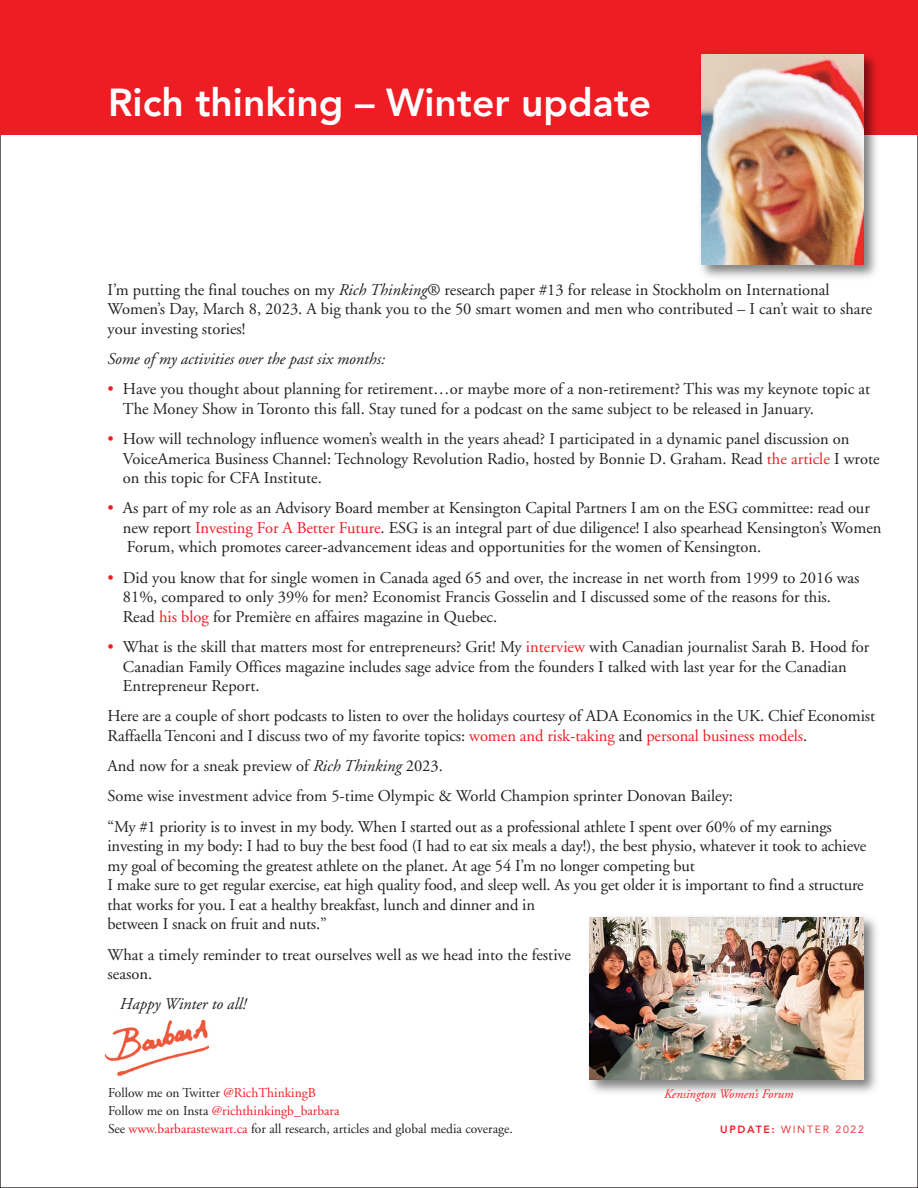
<style>
.page{position:relative;width:918px;height:1188px;background:#fff}
.page>*{position:absolute;margin:0;border:0;box-sizing:border-box;transform-origin:0 0}
.t1{font:800 39px "Avenir";color:#fff}
.t2{font:16.5px/19.5px "Adobe Garamond";color:#231f20}
.t3{font:italic 16.5px "Adobe Garamond";color:#231f20}
.t4{font:13.5px "Adobe Garamond";color:#231f20}
.t5{font:13.5px "Adobe Garamond";color:#ee1d23}
.t6{font:italic 12.75px "Adobe Garamond";color:#ee1d23}
.t7{font:10.5px "Avenir";letter-spacing:.165em;color:#ee1d23}
.s1{font-style:italic}
.s2{color:#ee1d23}
.s3{color:#231f20}
.s4{font-weight:800}
</style>
<div class="page">
<div style="left:0;top:0;width:918px;height:134px;background:#ee1d23"></div>
<img style="left:589px;top:917px;width:288px;height:176px">
<img style="left:590px;top:917px;width:274px;height:163px">
<img style="left:104px;top:1020px;width:106px;height:56px">
<img style="left:695px;top:54px;width:188px;height:224px">
<img style="left:702px;top:54px;width:162px;height:211px">
<p class="t1" style="left:108px;top:76px;width:545px">Rich thinking – Winter update</p>
<p class="t2" style="left:108px;top:281px;width:766px">I’m putting the final touches on my <span class="s1">Rich Thinking</span>® research paper #13 for release in Stockholm on International<br>Women’s Day, March 8, 2023. A big thank you to the 50 smart women and men who contributed – I can’t wait to share your investing stories!</p>
<p class="t3" style="left:108px;top:352px;width:279px">Some of my activities over the past six months:</p>
<p class="t2" style="left:123px;top:381px;width:749px;text-indent:-15px"><span class="s2">•</span> Have you thought about planning for retirement…or maybe more of a non-retirement? This was my keynote topic at<br>The Money Show in Toronto this fall. Stay tuned for a podcast on the same subject to be released in January.</p>
<p class="t2" style="left:123px;top:431px;width:758px;text-indent:-15px"><span class="s2">•</span> How will technology influence women’s wealth in the years ahead? I participated in a dynamic panel discussion on<br>VoiceAmerica Business Channel: Technology Revolution Radio, hosted by Bonnie D. Graham. Read <span class="s2">the article</span> I wrote on this topic for CFA Institute.</p>
<p class="t2" style="left:123px;top:500px;width:760px;text-indent:-15px"><span class="s2">•</span> As part of my role as an Advisory Board member at Kensington Capital Partners I am on the ESG committee: read our new report <span class="s2">Investing For A Better Future</span>. ESG is an integral part of due diligence! I also spearhead Kensington’s Women<br>Forum, which promotes career-advancement ideas and opportunities for the women of Kensington.</p>
<p class="t2" style="left:123px;top:569px;width:738px;text-indent:-15px"><span class="s2">•</span> Did you know that for single women in Canada aged 65 and over, the increase in net worth from 1999 to 2016 was<br>81%, compared to only 39% for men? Economist Francis Gosselin and I discussed some of the reasons for this.<br>Read <span class="s2">his blog</span> for Première en affaires magazine in Quebec.</p>
<p class="t2" style="left:123px;top:639px;width:748px;text-indent:-15px"><span class="s2">•</span> What is the skill that matters most for entrepreneurs? Grit! My <span class="s2">interview</span> with Canadian journalist Sarah B. Hood for<br>Canadian Family Offices magazine includes sage advice from the founders I talked with last year for the Canadian<br>Entrepreneur Report.</p>
<p class="t2" style="left:108px;top:708px;width:769px">Here are a couple of short podcasts to listen to over the holidays courtesy of ADA Economics in the UK. Chief Economist<br>Raffaella Tenconi and I discuss two of my favorite topics: <span class="s2">women and risk-taking</span> and <span class="s2">personal business models</span>.</p>
<p class="t2" style="left:108px;top:758px;width:337px">And now for a sneak preview of <span class="s1">Rich Thinking</span> 2023.</p>
<p class="t2" style="left:108px;top:788px;width:627px">Some wise investment advice from 5-time Olympic &amp; World Champion sprinter Donovan Bailey:</p>
<p class="t2" style="left:108px;top:818px;width:760px">“My #1 priority is to invest in my body. When I started out as a professional athlete I spent over 60% of my earnings investing in my body: I had to buy the best food (I had to eat six meals a day!), the best physio, whatever it took to achieve my goal of becoming the greatest athlete on the planet. At age 54 I’m no longer competing but<br>I make sure to get regular exercise, eat high quality food, and sleep well. As you get older it is important to find a structure that works for you. I eat a healthy breakfast, lunch and dinner and in<br>between I snack on fruit and nuts.”</p>
<p class="t2" style="left:108px;top:946px;width:465px">What a timely reminder to treat ourselves well as we head into the festive season.</p>
<p class="t3" style="left:120px;top:997px;width:128px">Happy Winter to all!</p>
<p class="t4" style="left:108px;top:1087px;width:210px">Follow me on Twitter <span class="s2">@RichThinkingB</span></p>
<p class="t5" style="left:108px;top:1105px;width:233px"><span class="s3">Follow me on Insta</span> @richthinkingb_barbara</p>
<p class="t4" style="left:108px;top:1123px;width:407px">See <span class="s2">www.barbarastewart.ca</span> for all research, articles and global media coverage.</p>
<p class="t6" style="left:664px;top:1089px;width:131px">Kensington Women’s Forum</p>
<p class="t7" style="left:720px;top:1123px;width:145px"><span class="s4">UPDATE:</span> WINTER 2022</p>
</div>
